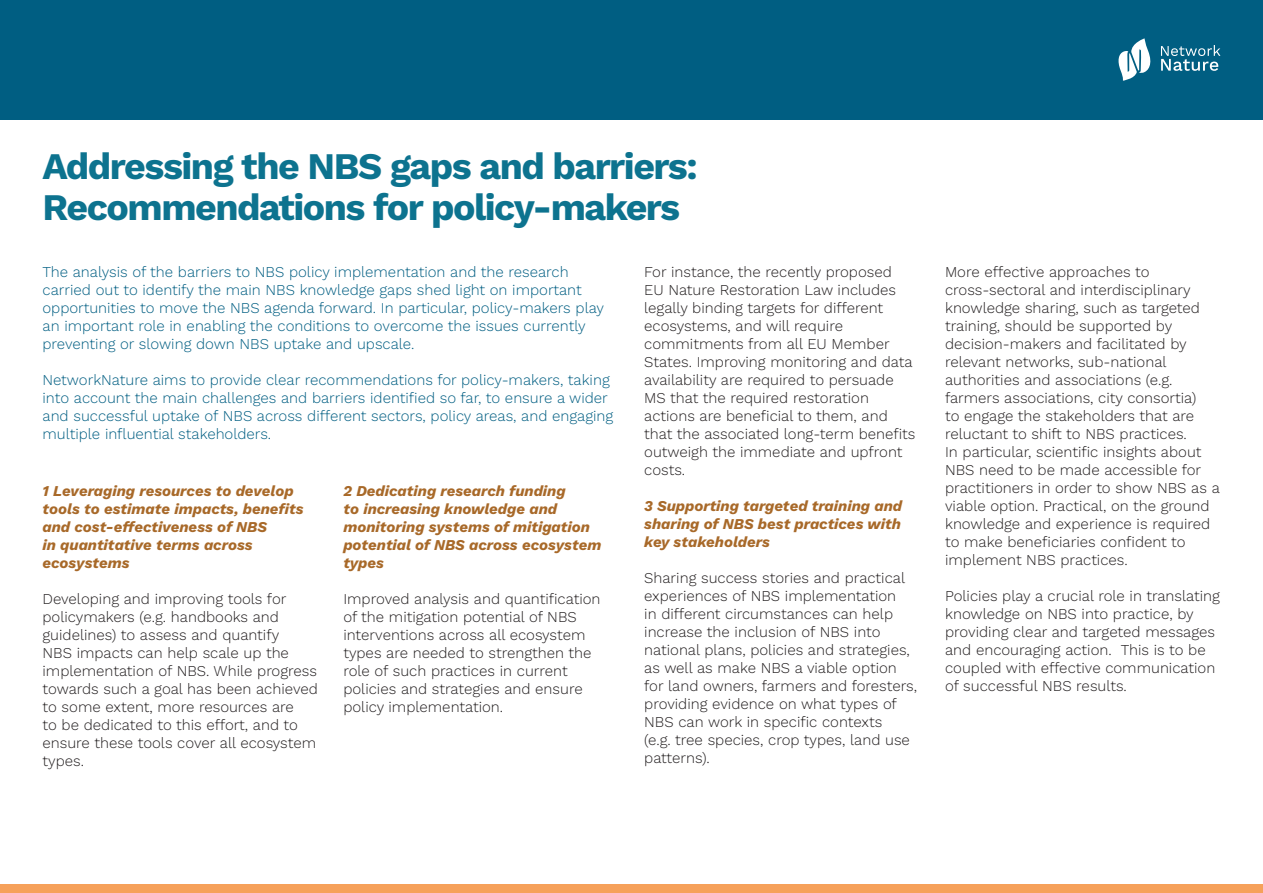
<style>
.page{position:relative;width:1263px;height:893px;background:#fff}
.page>*{position:absolute;margin:0;border:0;box-sizing:border-box;transform-origin:0 0}
.t1{font:700 37.5px/40.5px "Work Sans";letter-spacing:-.04em;color:#0d738f}
.t2{font:300 15px/18px "Work Sans";color:#231f20}
.t3{font:300 15px/18px "Work Sans";color:#005e82}
.t4{font:italic 700 15px/18px "Work Sans";color:#a86929}
</style>
<div class="page">
<div style="left:0;top:0;width:1263px;height:119px;background:#005e82"></div>
<div style="left:0;top:884px;width:1263px;height:9px;background:#f6a15a"></div>
<svg style="left:1161px;top:45px;width:59px;height:26px"></svg>
<svg style="left:1118px;top:38px;width:33px;height:43px"></svg>
<h1 class="t1" style="left:43px;top:145px;width:657px">Addressing the NBS gaps and barriers:<br>Recommendations for policy-makers</h1>
<p class="t3" style="left:43px;top:262px;width:563px">The analysis of the barriers to NBS policy implementation and the research carried out to identify the main NBS knowledge gaps shed light on important opportunities to move the NBS agenda forward. In particular, policy-makers play an important role in enabling the conditions to overcome the issues currently preventing or slowing down NBS uptake and upscale.</p>
<p class="t3" style="left:43px;top:370px;width:572px">NetworkNature aims to provide clear recommendations for policy-makers, taking into account the main challenges and barriers identified so far, to ensure a wider and successful uptake of NBS across different sectors, policy areas, and engaging multiple influential stakeholders.</p>
<p class="t2" style="left:644px;top:262px;width:273px">For instance, the recently proposed<br>EU Nature Restoration Law includes legally binding targets for different ecosystems, and will require commitments from all EU Member States. Improving monitoring and data availability are required to persuade MS that the required restoration actions are beneficial to them, and that the associated long-term benefits outweigh the immediate and upfront costs.</p>
<p class="t4" style="left:644px;top:496px;width:259px;text-align:justify">3 Supporting targeted training and sharing of NBS best practices with key stakeholders</p>
<p class="t2" style="left:644px;top:568px;width:274px">Sharing success stories and practical experiences of NBS implementation<br>in different circumstances can help increase the inclusion of NBS into national plans, policies and strategies, as well as make NBS a viable option for land owners, farmers and foresters, providing evidence on what types of NBS can work in specific contexts<br>(e.g. tree species, crop types, land use patterns).</p>
<p class="t4" style="left:343px;top:480px;width:260px">2 Dedicating research funding<br>to increasing knowledge and monitoring systems of mitigation potential of NBS across ecosystem types</p>
<p class="t2" style="left:343px;top:589px;width:259px">Improved analysis and quantification of the mitigation potential of NBS interventions across all ecosystem types are needed to strengthen the role of such practices in current policies and strategies and ensure policy implementation.</p>
<p class="t4" style="left:43px;top:480px;width:262px">1 Leveraging resources to develop tools to estimate impacts, benefits and cost-effectiveness of NBS<br>in quantitative terms across ecosystems</p>
<p class="t2" style="left:43px;top:589px;width:277px">Developing and improving tools for policymakers (e.g. handbooks and guidelines) to assess and quantify<br>NBS impacts can help scale up the implementation of NBS. While progress towards such a goal has been achieved to some extent, more resources are<br>to be dedicated to this effort, and to ensure these tools cover all ecosystem types.</p>
<p class="t2" style="left:945px;top:262px;width:276px">More effective approaches to cross-sectoral and interdisciplinary knowledge sharing, such as targeted training, should be supported by decision-makers and facilitated by relevant networks, sub-national authorities and associations (e.g. farmers associations, city consortia)<br>to engage the stakeholders that are reluctant to shift to NBS practices.<br>In particular, scientific insights about NBS need to be made accessible for practitioners in order to show NBS as a viable option. Practical, on the ground knowledge and experience is required to make beneficiaries confident to implement NBS practices.</p>
<p class="t2" style="left:945px;top:586px;width:276px">Policies play a crucial role in translating knowledge on NBS into practice, by providing clear and targeted messages and encouraging action. This is to be coupled with effective communication of successful NBS results.</p>
</div>
